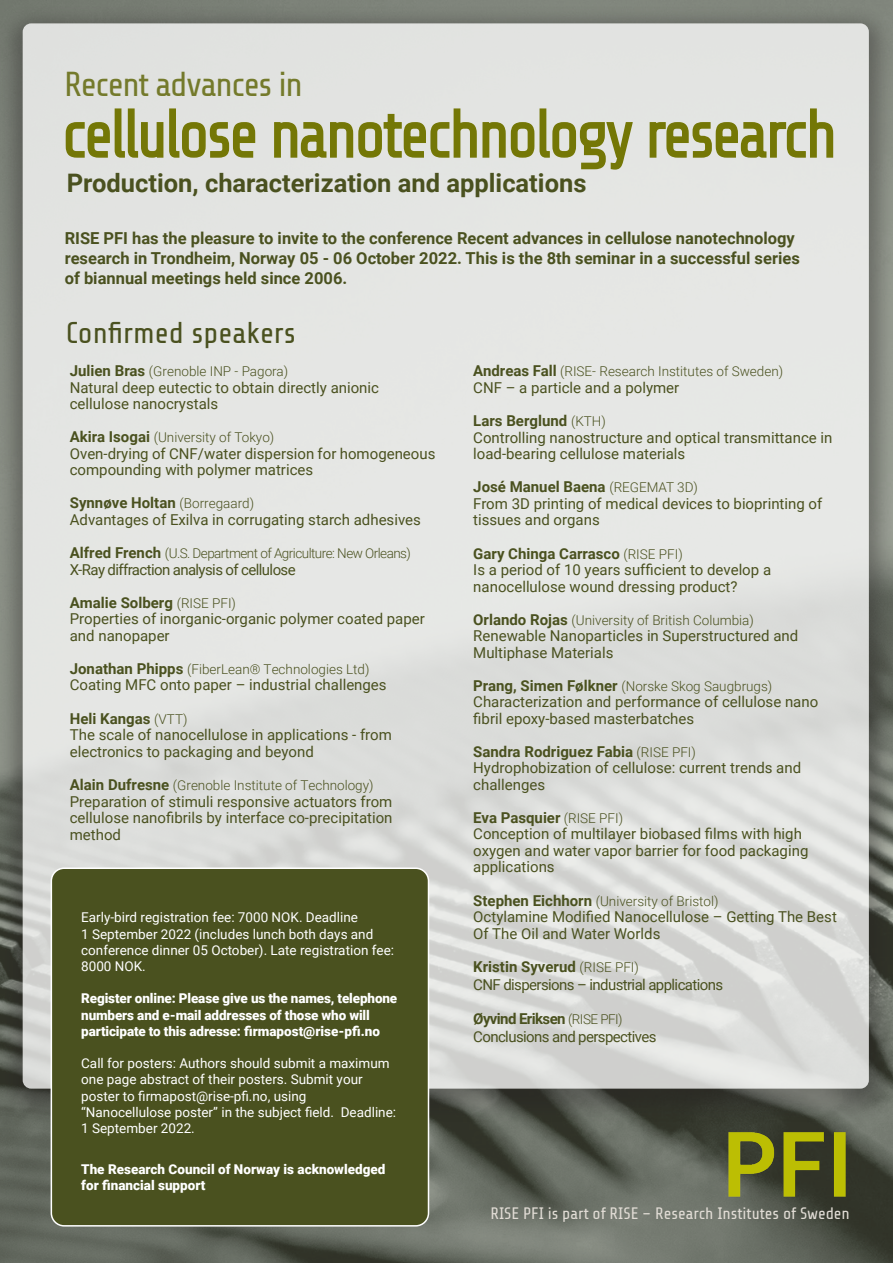
<style>
.page{position:relative;width:893px;height:1263px;background:#fff}
.page>*{position:absolute;margin:0;border:0;box-sizing:border-box;transform-origin:0 0}
.Avsnittsmal_1{font:34.5px "Share Tech";letter-spacing:-.04em;color:#747a2b}
.t1{font:30px "Share Tech";color:#4a511f}
.t2{font:700 25.5px "Roboto";color:#4a511f}
.t3{font:700 16.5px/19.8px "Roboto";color:#4a511f}
.Avsnittsmal_1-2{font:16.5px "Share Tech";color:#e1dcd5}
.Avsnittsmal_1-3{font:15px/16.5px "Roboto";color:#4a511f}
.Avsnittsmal_1-4{font:700 15px "Roboto";color:#4a511f}
.Avsnittsmal_1-5{font:15px "Roboto";letter-spacing:-.04em;color:#4a511f}
.Avsnittsmal_1-6{font:700 15px "Roboto";letter-spacing:-.04em;color:#4a511f}
.t4{font:13.5px/16.2px "Roboto";color:#fff}
.Avsnittsmal_1-7{font:300 13.5px "Roboto";color:#4a511f}
.Avsnittsmal_1-8{font:900 13.5px/16.2px "Roboto";letter-spacing:-.01em;color:#fff}
.Avsnittsmal_1-9{font:300 13.5px "Roboto";letter-spacing:-.04em;color:#4a511f}
.s1{font-weight:700;font-size:15px}
.s2{font-weight:300;font-size:13.5px}
</style>
<div class="page">
<img style="left:0;top:0;width:893px;height:1263px">
<div style="left:0;top:5px;width:893px;height:1119px;background:#231f20;opacity:.48"></div>
<div style="left:23px;top:23px;width:846px;height:1066px;background:linear-gradient(to bottom,#e7e8e6,#dadbd9);border-radius:9px"></div>
<img style="left:727px;top:1123px;width:119px;height:94px">
<svg style="left:65px;top:108px;width:769px;height:62px;background:#bfc19c"></svg>
<div style="left:51px;top:868px;width:377px;height:358px;background:#4a511f;border-radius:13px"></div>
<div style="left:51px;top:867px;width:378px;height:359px;border:2px solid #fff;border-radius:13px"></div>
<p class="Avsnittsmal_1" style="left:64px;top:66px;width:240px">Recent advances in</p>
<p class="t2" style="left:67px;top:165px;width:521px">Production, characterization and applications</p>
<p class="t3" style="left:65px;top:228px;width:737px">RISE PFI has the pleasure to invite to the conference Recent advances in cellulose nanotechnology research in Trondheim, Norway 05 - 06 October 2022. This is the 8th seminar in a successful series of biannual meetings held since 2006.</p>
<p class="t1" style="left:66px;top:317px;width:232px">Confirmed speakers</p>
<p class="Avsnittsmal_1-7" style="left:70px;top:362px;width:220px"><span class="s1">Julien Bras</span> (Grenoble INP - Pagora)</p>
<p class="Avsnittsmal_1-3" style="left:70px;top:379px;width:311px">Natural deep eutectic to obtain directly anionic cellulose nanocrystals</p>
<p class="Avsnittsmal_1-7" style="left:70px;top:428px;width:206px"><span class="s1">Akira Isogai</span> (University of Tokyo)</p>
<p class="Avsnittsmal_1-3" style="left:70px;top:445px;width:367px">Oven-drying of CNF/water dispersion for homogeneous compounding with polymer matrices</p>
<p class="Avsnittsmal_1-4" style="left:70px;top:492px;width:186px">Synnøve Holtan <span class="s2">(Borregaard)</span></p>
<p class="Avsnittsmal_1-3" style="left:70px;top:511px;width:353px">Advantages of Exilva in corrugating starch adhesives</p>
<p class="Avsnittsmal_1-9" style="left:70px;top:544px;width:343px"><span class="s1">Alfred French</span> (U.S. Department of Agriculture: New Orleans)</p>
<p class="Avsnittsmal_1-5" style="left:70px;top:559px;width:227px">X-Ray diffraction analysis of cellulose</p>
<p class="Avsnittsmal_1-4" style="left:70px;top:592px;width:168px">Amalie Solberg <span class="s2">(RISE PFI)</span></p>
<p class="Avsnittsmal_1-3" style="left:70px;top:610px;width:357px">Properties of inorganic-organic polymer coated paper and nanopaper</p>
<p class="Avsnittsmal_1-7" style="left:70px;top:660px;width:301px"><span class="s1">Jonathan Phipps</span> (FiberLean® Technologies Ltd)</p>
<p class="Avsnittsmal_1-3" style="left:70px;top:676px;width:318px">Coating MFC onto paper – industrial challenges</p>
<p class="Avsnittsmal_1-4" style="left:70px;top:708px;width:119px">Heli Kangas <span class="s2">(VTT)</span></p>
<p class="Avsnittsmal_1-3" style="left:70px;top:726px;width:324px">The scale of nanocellulose in applications - from electronics to packaging and beyond</p>
<p class="Avsnittsmal_1-7" style="left:70px;top:776px;width:305px"><span class="s1">Alain Dufresne</span> (Grenoble Institute of Technology)</p>
<p class="Avsnittsmal_1-3" style="left:70px;top:793px;width:324px;text-align:justify">Preparation of stimuli responsive actuators from cellulose nanofibrils by interface co-precipitation method</p>
<p class="t4" style="left:81px;top:909px;width:278px">Early-bird registration fee: 7000 NOK. Deadline</p>
<p class="t4" style="left:81px;top:925px;width:314px">1 September 2022 (includes lunch both days and conference dinner 05 October). Late registration fee:<br>8000 NOK.</p>
<p class="Avsnittsmal_1-8" style="left:81px;top:990px;width:318px">Register online: Please give us the names, telephone</p>
<p class="Avsnittsmal_1-8" style="left:81px;top:1006px;width:300px">numbers and e-mail addresses of those who will participate to this adresse: firmapost@rise-pfi.no</p>
<p class="t4" style="left:81px;top:1055px;width:310px">Call for posters: Authors should submit a maximum one page abstract of their posters. Submit your poster to firmapost@rise-pfi.no, using</p>
<p class="t4" style="left:81px;top:1103px;width:316px">“Nanocellulose poster” in the subject field. Deadline:<br>1 September 2022.</p>
<p class="Avsnittsmal_1-8" style="left:81px;top:1160px;width:306px">The Research Council of Norway is acknowledged for financial support</p>
<p class="Avsnittsmal_1-7" style="left:473px;top:362px;width:311px"><span class="s1">Andreas Fall</span> (RISE- Research Institutes of Sweden)</p>
<p class="Avsnittsmal_1-3" style="left:473px;top:379px;width:207px">CNF – a particle and a polymer</p>
<p class="Avsnittsmal_1-4" style="left:473px;top:410px;width:134px">Lars Berglund <span class="s2">(KTH)</span></p>
<p class="Avsnittsmal_1-3" style="left:473px;top:429px;width:361px">Controlling nanostructure and optical transmittance in load-bearing cellulose materials</p>
<p class="Avsnittsmal_1-4" style="left:473px;top:476px;width:226px">José Manuel Baena <span class="s2">(REGEMAT 3D)</span></p>
<p class="Avsnittsmal_1-3" style="left:473px;top:495px;width:351px">From 3D printing of medical devices to bioprinting of tissues and organs</p>
<p class="Avsnittsmal_1-4" style="left:473px;top:543px;width:211px">Gary Chinga Carrasco <span class="s2">(RISE PFI)</span></p>
<p class="Avsnittsmal_1-3" style="left:473px;top:561px;width:299px">Is a period of 10 years sufficient to develop a</p>
<p class="Avsnittsmal_1-3" style="left:473px;top:578px;width:266px">nanocellulose wound dressing product?</p>
<p class="Avsnittsmal_1-7" style="left:473px;top:611px;width:282px"><span class="s1">Orlando Rojas</span> (University of British Columbia)</p>
<p class="Avsnittsmal_1-3" style="left:473px;top:627px;width:327px">Renewable Nanoparticles in Superstructured and</p>
<p class="Avsnittsmal_1-3" style="left:473px;top:644px;width:142px">Multiphase Materials</p>
<p class="Avsnittsmal_1-7" style="left:473px;top:677px;width:301px"><span class="s1">Prang, Simen Følkner</span> (Norske Skog Saugbrugs)</p>
<p class="Avsnittsmal_1-3" style="left:473px;top:693px;width:346px">Characterization and performance of cellulose nano fibril epoxy-based masterbatches</p>
<p class="Avsnittsmal_1-4" style="left:473px;top:741px;width:224px">Sandra Rodriguez Fabia <span class="s2">(RISE PFI)</span></p>
<p class="Avsnittsmal_1-3" style="left:473px;top:759px;width:329px">Hydrophobization of cellulose: current trends and challenges</p>
<p class="Avsnittsmal_1-4" style="left:473px;top:807px;width:151px">Eva Pasquier <span class="s2">(RISE PFI)</span></p>
<p class="Avsnittsmal_1-3" style="left:473px;top:825px;width:337px">Conception of multilayer biobased films with high oxygen and water vapor barrier for food packaging applications</p>
<p class="Avsnittsmal_1-7" style="left:473px;top:892px;width:247px"><span class="s1">Stephen Eichhorn</span> (University of Bristol)</p>
<p class="Avsnittsmal_1-3" style="left:473px;top:908px;width:365px">Octylamine Modified Nanocellulose – Getting The Best<br>Of The Oil and Water Worlds</p>
<p class="Avsnittsmal_1-4" style="left:473px;top:956px;width:167px">Kristin Syverud <span class="s2">(RISE PFI)</span></p>
<p class="Avsnittsmal_1-5" style="left:473px;top:974px;width:251px">CNF dispersions – industrial applications</p>
<p class="Avsnittsmal_1-6" style="left:473px;top:1008px;width:151px">Øyvind Eriksen <span class="s2">(RISE PFI)</span></p>
<p class="Avsnittsmal_1-5" style="left:473px;top:1026px;width:185px">Conclusions and perspectives</p>
<p class="Avsnittsmal_1-2" style="left:490px;top:1205px;width:361px">RISE PFI is part of RISE – Research Institutes of Sweden</p>
</div>
